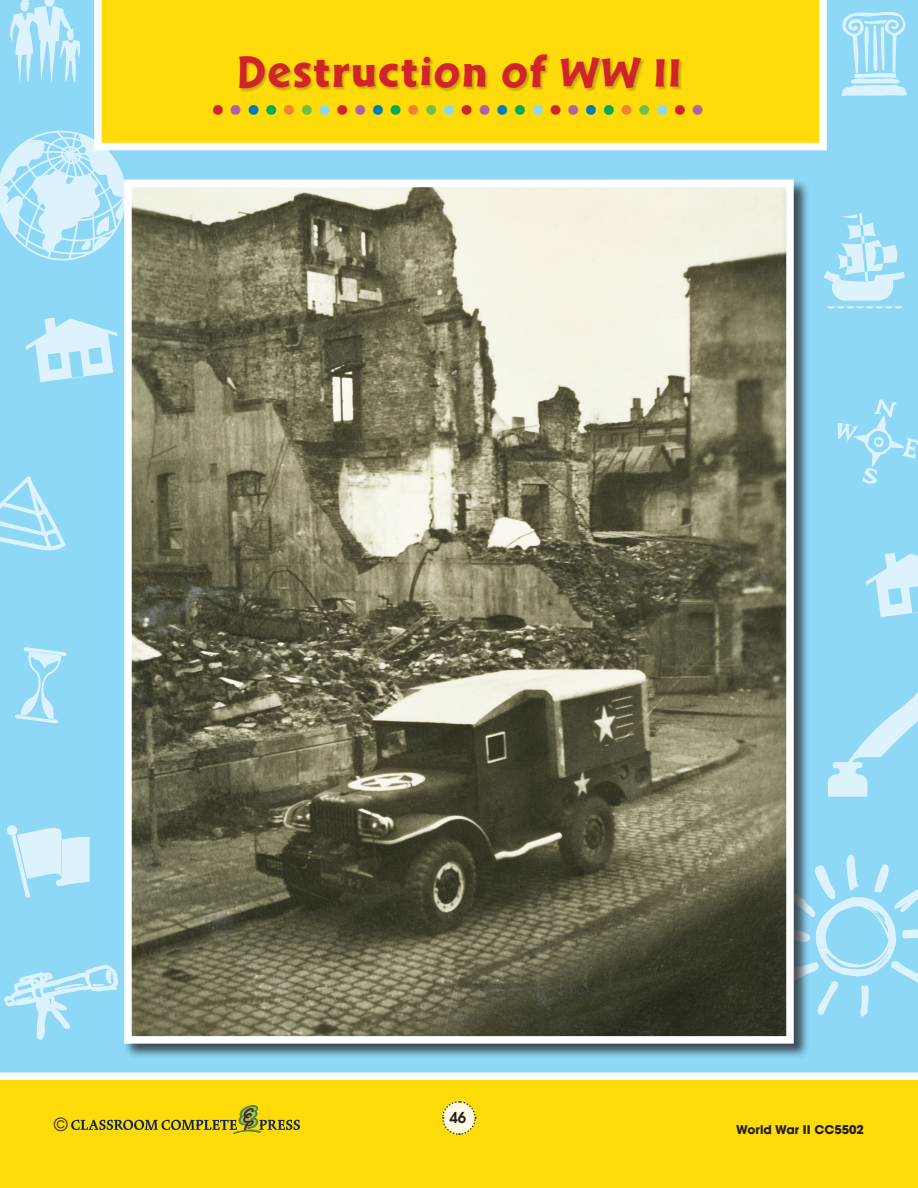
<style>
.page{position:relative;width:918px;height:1188px;background:#fff}
.page>*{position:absolute;margin:0;border:0;box-sizing:border-box;transform-origin:0 0}
.TG_Main_Header{font:46.5px "Cal Sans Heavy KA";letter-spacing:.04em;color:#d1232a}
.t1{font:700 42px "Futura";color:#d1232a}
.t2{font:18px "Avant Garde";color:#231f20}
.t3{font:600 15px "Avant Garde";color:#231f20}
.t4{font:700 12px "Avant Garde";color:#231f20}
.s1{color:#af63a5}
.s2{color:#007bba}
.s3{color:#00aa56}
.s4{color:#f48032}
.s5{color:#71bf44}
.s6{color:#8dd7f7}
</style>
<div class="page">
<div style="left:0;top:1080px;width:918px;height:108px;background:#ffdb0a"></div>
<svg style="left:442px;top:1101px;width:35px;height:34px"></svg>
<svg style="left:71px;top:1105px;width:229px;height:28px"></svg>
<div style="left:0;top:0;width:918px;height:1073px;background:#8dd7f7"></div>
<svg style="left:0;top:476px;width:66px;height:76px;background:#a1ddf8"></svg>
<svg style="left:26px;top:318px;width:92px;height:64px;background:#b8e5f9"></svg>
<svg style="left:841px;top:10px;width:66px;height:86px;background:#ade1f8"></svg>
<svg style="left:8px;top:0;width:73px;height:83px;background:#aee2f9"></svg>
<svg style="left:5px;top:825px;width:85px;height:73px;background:#b9e6f9"></svg>
<svg style="left:837px;top:399px;width:81px;height:85px;background:#99dbf7"></svg>
<svg style="left:824px;top:213px;width:81px;height:96px;background:#abe1f8"></svg>
<svg style="left:15px;top:647px;width:52px;height:76px;background:#a2def8"></svg>
<svg style="left:4px;top:964px;width:114px;height:77px;background:#a1def8"></svg>
<svg style="left:0;top:129px;width:128px;height:133px;background:#b6e5f9"></svg>
<svg style="left:866px;top:553px;width:52px;height:64px;background:#bae6f9"></svg>
<svg style="left:828px;top:676px;width:90px;height:121px;background:#a1ddf8"></svg>
<svg style="left:809px;top:855px;width:109px;height:162px;background:#9eddf8"></svg>
<svg style="left:94px;top:0;width:733px;height:150px;background:#fedd1d"></svg>
<div style="left:239px;top:54px;width:445px;height:39px;background:#231f20;opacity:.25"></div>
<div style="left:123px;top:179px;width:686px;height:880px;background:#231f20;opacity:.75"></div>
<img style="left:133px;top:189px;width:652px;height:846px">
<div style="left:124px;top:180px;width:670px;height:864px;border:8px solid #fff"></div>
<p class="TG_Main_Header" style="left:237px;top:45px;width:445px">Destruction of WW II</p>
<p class="t1" style="left:211px;top:70px;width:496px">.<span class="s1">.</span><span class="s2">.</span><span class="s3">.</span><span class="s4">.</span><span class="s5">.</span><span class="s6">.</span>.<span class="s1">.</span><span class="s2">.</span><span class="s3">.</span><span class="s4">.</span><span class="s5">.</span><span class="s6">.</span>.<span class="s1">.</span><span class="s2">.</span><span class="s3">.</span><span class="s6">.</span>.<span class="s1">.</span><span class="s2">.</span><span class="s3">.</span><span class="s4">.</span><span class="s5">.</span><span class="s6">.</span>.<span class="s1">.</span></p>
<p class="t3" style="left:449px;top:1107px;width:18px">46</p>
<p class="t2" style="left:54px;top:1114px;width:15px">©</p>
<p class="t4" style="left:736px;top:1122px;width:129px">World War II CC5502</p>
</div>
